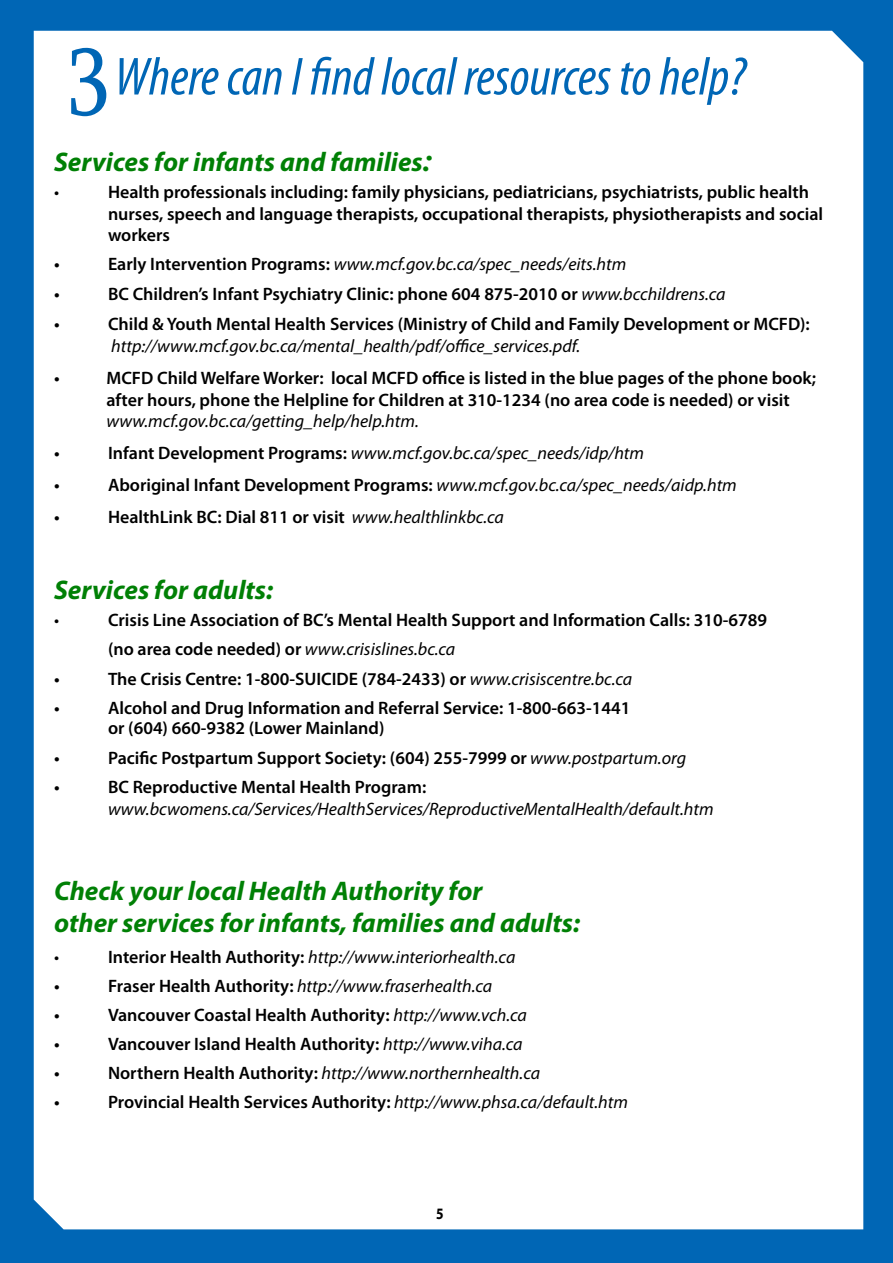
<style>
.page{position:relative;width:893px;height:1263px;background:#0066b5}
.page>*{position:absolute;margin:0;border:0;box-sizing:border-box;transform-origin:0 0}
.t1{font:italic condensed 54px "Myriad Pro";color:#0066b5}
.t2{font:italic 700 27px/32.4px "Myriad Pro";color:#008005}
.t3{font:600 18px/21.6px "Myriad Pro";color:#000}
.t4{font:italic 18px "Myriad Pro";color:#000}
.t5{font:18px "Myriad Pro";color:#000}
.t6{font:700 15.9px "Myriad Pro";color:#000;scale:.85 1}
.s1{font-family:"Sylfaen";font-style:normal;font-stretch:normal;font-size:97.35px}
.s2{font-family:"Adobe Caslon Pro";font-size:36px}
.s3{font-weight:600;font-style:normal}
.s4{font-weight:400;font-style:italic}
</style>
<div class="page">
<div style="left:34px;top:31px;width:829px;height:1198px;background:#fff"></div>
<h1 class="t1" style="left:68px;top:44px;width:679px"><span class="s1">3</span>Where can I find local resources to help?</h1>
<h2 class="t2" style="left:54px;top:144px;width:379px">Services for infants and families<span class="s2">:</span></h2>
<p class="t5" style="left:54px;top:181px;width:7px">•</p>
<p class="t3" style="left:108px;top:181px;width:717px">Health professionals including: family physicians, pediatricians, psychiatrists, public health nurses, speech and language therapists, occupational therapists, physiotherapists and social workers</p>
<p class="t3" style="left:54px;top:253px;width:7px">•</p>
<p class="t4" style="left:108px;top:253px;width:520px"><span class="s3">Early Intervention Programs:</span> www.mcf.gov.bc.ca/spec_needs/eits.htm</p>
<p class="t3" style="left:54px;top:282px;width:7px">•</p>
<p class="t3" style="left:108px;top:282px;width:619px">BC Children’s Infant Psychiatry Clinic: phone 604 875-2010 or <span class="s4">www.bcchildrens.ca</span></p>
<p class="t3" style="left:54px;top:313px;width:7px">•</p>
<p class="t3" style="left:108px;top:313px;width:703px">Child &amp; Youth Mental Health Services (Ministry of Child and Family Development or MCFD):</p>
<p class="t4" style="left:111px;top:335px;width:470px">http://www.mcf.gov.bc.ca/mental_health/pdf/office_services.pdf.</p>
<p class="t3" style="left:54px;top:367px;width:7px">•</p>
<p class="t3" style="left:107px;top:367px;width:711px">MCFD Child Welfare Worker: local MCFD office is listed in the blue pages of the phone book; after hours, phone the Helpline for Children at 310-1234 (no area code is needed) or visit</p>
<p class="t4" style="left:107px;top:410px;width:314px">www.mcf.gov.bc.ca/getting_help/help.htm.</p>
<p class="t3" style="left:54px;top:442px;width:7px">•</p>
<p class="t4" style="left:108px;top:442px;width:538px"><span class="s3">Infant Development Programs:</span> www.mcf.gov.bc.ca/spec_needs/idp/htm</p>
<p class="t3" style="left:54px;top:474px;width:7px">•</p>
<p class="t4" style="left:108px;top:474px;width:630px"><span class="s3">Aboriginal Infant Development Programs:</span> www.mcf.gov.bc.ca/spec_needs/aidp.htm</p>
<p class="t3" style="left:54px;top:506px;width:7px">•</p>
<p class="t3" style="left:108px;top:506px;width:397px">HealthLink BC: Dial 811 or visit <span class="s4">www.healthlinkbc.ca</span></p>
<h2 class="t2" style="left:54px;top:573px;width:221px">Services for adults:</h2>
<p class="t5" style="left:54px;top:609px;width:7px">•</p>
<p class="t3" style="left:108px;top:605px;width:661px;line-height:29.1px">Crisis Line Association of BC’s Mental Health Support and Information Calls: 310-6789 (no area code needed) or <span class="s4">www.crisislines.bc.ca</span></p>
<p class="t3" style="left:54px;top:667px;width:7px">•</p>
<p class="t3" style="left:108px;top:667px;width:526px">The Crisis Centre: 1-800-SUICIDE (784-2433) or <span class="s4">www.crisiscentre.bc.ca</span></p>
<p class="t3" style="left:54px;top:696px;width:7px">•</p>
<p class="t3" style="left:108px;top:697px;width:524px;line-height:20.9px">Alcohol and Drug Information and Referral Service: 1-800-663-1441 or (604) 660-9382 (Lower Mainland)</p>
<p class="t3" style="left:54px;top:747px;width:7px">•</p>
<p class="t3" style="left:108px;top:747px;width:580px">Pacific Postpartum Support Society: (604) 255-7999 or <span class="s4">www.postpartum.org</span></p>
<p class="t3" style="left:54px;top:776px;width:7px">•</p>
<p class="t3" style="left:108px;top:776px;width:320px">BC Reproductive Mental Health Program:</p>
<p class="t4" style="left:108px;top:798px;width:607px">www.bcwomens.ca/Services/HealthServices/ReproductiveMentalHealth/default.htm</p>
<h2 class="t2" style="left:54px;top:873px;width:528px">Check your local Health Authority for<br>other services for infants, families and adults:</h2>
<p class="t5" style="left:54px;top:945px;width:7px">•</p>
<p class="t4" style="left:108px;top:945px;width:409px"><span class="s3">Interior Health Authority:</span> http://www.interiorhealth.ca</p>
<p class="t3" style="left:54px;top:974px;width:7px">•</p>
<p class="t4" style="left:108px;top:975px;width:386px"><span class="s3">Fraser Health Authority:</span> http://www.fraserhealth.ca</p>
<p class="t3" style="left:54px;top:1003px;width:7px">•</p>
<p class="t3" style="left:108px;top:1003px;width:420px">Vancouver Coastal Health Authority: <span class="s4">http://www.vch.ca</span></p>
<p class="t3" style="left:54px;top:1033px;width:7px">•</p>
<p class="t3" style="left:108px;top:1033px;width:416px">Vancouver Island Health Authority: <span class="s4">http://www.viha.ca</span></p>
<p class="t3" style="left:54px;top:1062px;width:7px">•</p>
<p class="t4" style="left:108px;top:1062px;width:434px"><span class="s3">Northern Health Authority:</span> http://www.northernhealth.ca</p>
<p class="t3" style="left:54px;top:1091px;width:7px">•</p>
<p class="t3" style="left:108px;top:1091px;width:521px">Provincial Health Services Authority: <span class="s4">http://www.phsa.ca/default.htm</span></p>
<p class="t6" style="left:436px;top:1203px;width:10px">5</p>
</div>
